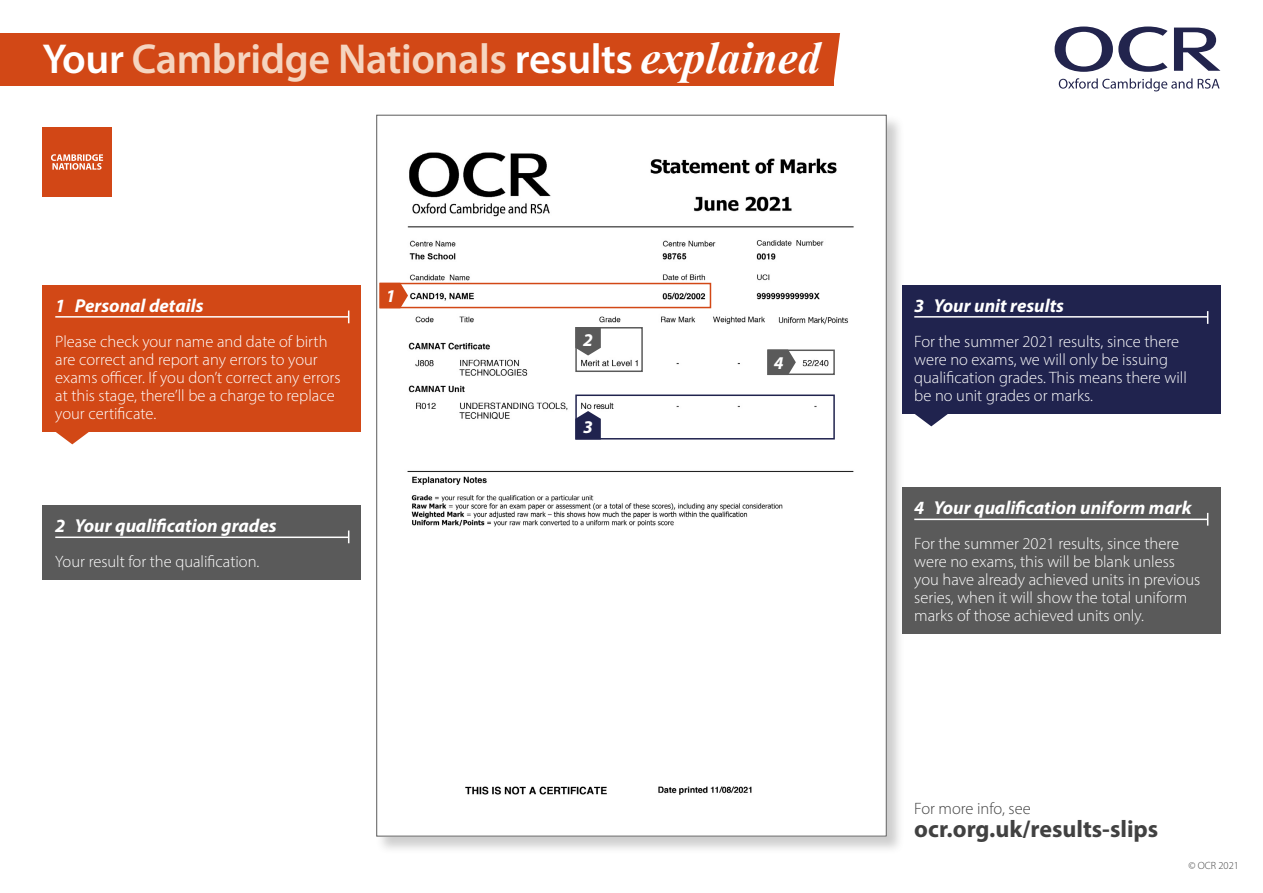
<style>
.page{position:relative;width:1263px;height:893px;background:#fff}
.page>*{position:absolute;margin:0;border:0;box-sizing:border-box;transform-origin:0 0}
.t1{font:600 42px "Myriad Pro";letter-spacing:-.01em;color:#f5d5c0}
.t2{font:700 24px "Myriad Pro";color:#414141}
.t3{font:italic 700 18.75px "Myriad Pro";color:#fff}
.t4{font:italic 700 18px "Myriad Pro";color:#fff}
.t5{font:300 16.5px/18px "Myriad Pro";color:#fff}
.t6{font:300 16.5px "Myriad Pro";color:#414141}
.t7{font:300 10.5px "Myriad Pro";color:#414141}
.s1{color:#fff}
.s2{font-family:"Times New Roman";font-weight:700;font-style:italic;font-size:45px;color:#fff}
</style>
<div class="page">
<div style="left:376px;top:114px;width:528px;height:740px;background:#5a5a5a;opacity:.3"></div>
<img style="left:378px;top:117px;width:507px;height:717px">
<div style="left:379px;top:283px;width:332px;height:25px;border:2px solid #d24816"></div>
<div style="left:575px;top:327px;width:68px;height:45px;border:2px solid #5a5a5a"></div>
<div style="left:43px;top:285px;width:318px;height:147px;background:#d24816"></div>
<hr style="left:55px;top:316px;width:294px;height:2px;background:#fff">
<svg style="left:56px;top:432px;width:33px;height:12px"></svg>
<svg style="left:379px;top:283px;width:29px;height:25px"></svg>
<svg style="left:575px;top:327px;width:26px;height:28px"></svg>
<div style="left:575px;top:394px;width:260px;height:46px;border:2px solid #20234e"></div>
<svg style="left:575px;top:411px;width:26px;height:29px"></svg>
<div style="left:767px;top:350px;width:68px;height:25px;border:2px solid #5a5a5a"></div>
<svg style="left:767px;top:350px;width:29px;height:25px"></svg>
<div style="left:43px;top:505px;width:318px;height:75px;background:#5a5a5a"></div>
<hr style="left:55px;top:536px;width:294px;height:2px;background:#fff">
<div style="left:901px;top:285px;width:319px;height:129px;background:#20234e"></div>
<hr style="left:914px;top:316px;width:294px;height:2px;background:#fff">
<div style="left:901px;top:488px;width:319px;height:146px;background:#5a5a5a"></div>
<hr style="left:914px;top:519px;width:294px;height:1px;background:#fff">
<svg style="left:1207px;top:513px;width:1px;height:13px"></svg>
<div style="left:43px;top:128px;width:69px;height:68px;background:#d24716"></div>
<svg style="left:51px;top:154px;width:52px;height:16px"></svg>
<svg style="left:915px;top:414px;width:33px;height:12px"></svg>
<svg style="left:833px;top:33px;width:7px;height:53px"></svg>
<div style="left:0;top:33px;width:833px;height:53px;background:#d24816"></div>
<svg style="left:1059px;top:78px;width:133px;height:13px"></svg>
<svg style="left:1198px;top:79px;width:21px;height:10px"></svg>
<svg style="left:1174px;top:28px;width:46px;height:43px"></svg>
<svg style="left:1054px;top:27px;width:113px;height:45px"></svg>
<p class="t1" style="left:43px;top:32px;width:779px"><span class="s1">Your</span> Cambridge Nationals <span class="s1">results</span> <span class="s2">explained</span></p>
<p class="t3" style="left:55px;top:293px;width:150px">1 Personal details</p>
<p class="t5" style="left:55px;top:332px;width:287px">Please check your name and date of birth are correct and report any errors to your exams officer. If you don’t correct any errors at this stage, there’ll be a charge to replace your certificate.</p>
<p class="t3" style="left:55px;top:514px;width:223px">2 Your qualification grades</p>
<p class="t5" style="left:55px;top:553px;width:206px">Your result for the qualification.</p>
<p class="t4" style="left:386px;top:284px;width:11px">1</p>
<p class="t4" style="left:583px;top:328px;width:11px">2</p>
<p class="t4" style="left:583px;top:415px;width:11px">3</p>
<p class="t4" style="left:774px;top:351px;width:11px">4</p>
<p class="t3" style="left:914px;top:293px;width:151px">3 Your unit results</p>
<p class="t5" style="left:914px;top:332px;width:274px">For the summer 2021 results, since there were no exams, we will only be issuing qualification grades. This means there will be no unit grades or marks.</p>
<p class="t3" style="left:914px;top:496px;width:279px">4 Your qualification uniform mark</p>
<p class="t5" style="left:914px;top:535px;width:287px">For the summer 2021 results, since there were no exams, this will be blank unless you have already achieved units in previous series, when it will show the total uniform marks of those achieved units only.</p>
<p class="t6" style="left:914px;top:798px;width:118px">For more info, see</p>
<p class="t2" style="left:914px;top:813px;width:246px">ocr.org.uk/results-slips</p>
<p class="t7" style="left:1188px;top:859px;width:52px">© OCR 2021</p>
</div>
